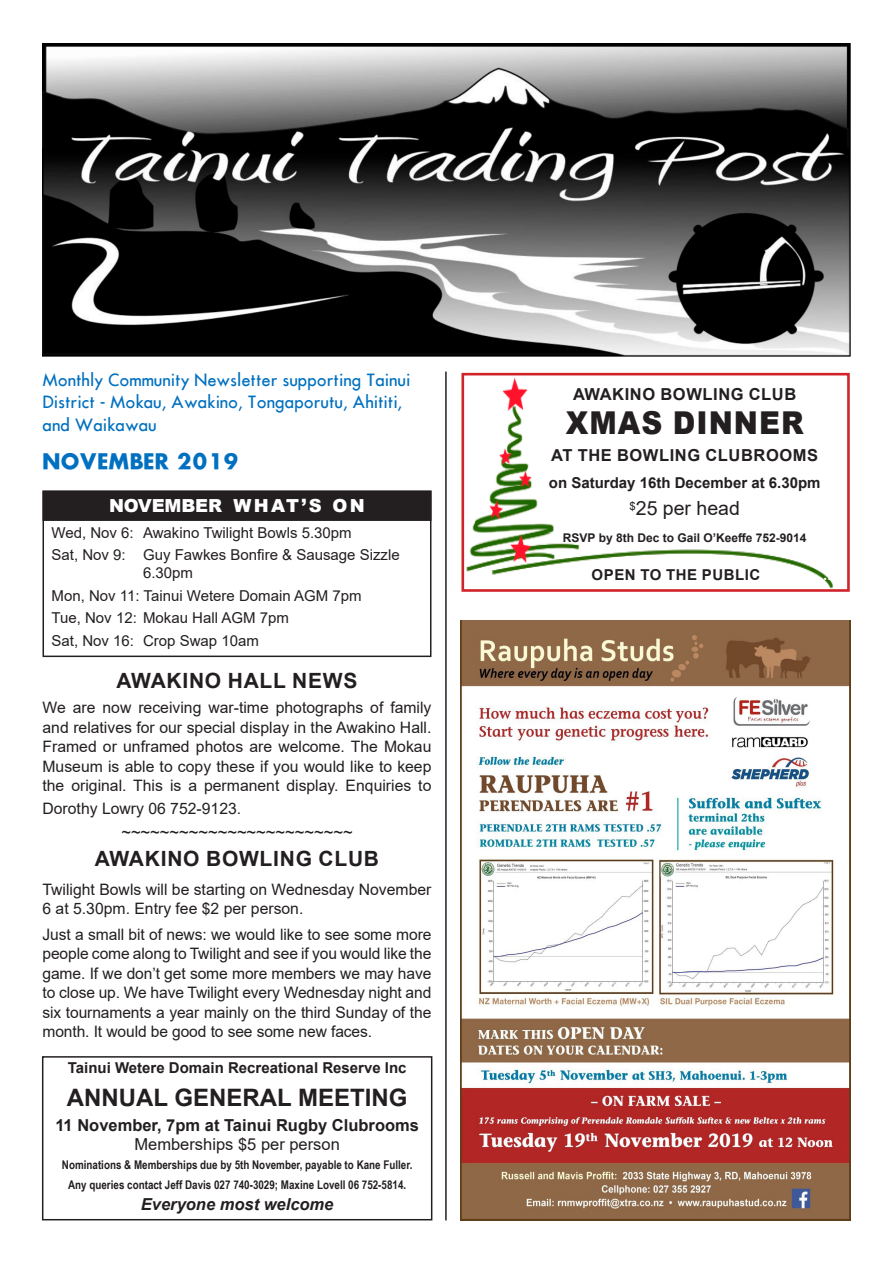
<style>
.page{position:relative;width:893px;height:1263px;background:#fff}
.page>*{position:absolute;margin:0;border:0;box-sizing:border-box;transform-origin:0 0}
.t1{font:900 31.5px "Arial";letter-spacing:.035em;color:#231f20;scale:.92 1}
.t2{font:700 24px "Arial";color:#231f20}
.t3{font:700 21px "Arial";letter-spacing:.035em;color:#231f20}
.t4{font:21px "Futura ICG Bold";color:#0070c0}
.t5{font:19.5px "Arial";color:#231f20}
.t6{font:900 18px "Arial";letter-spacing:-.01em;color:#fff}
.t7{font:16.5px/22.5px "Futura ICG";color:#0070c0}
.t8{font:16.5px "Arial";color:#231f20}
.t9{font:700 16.5px "Arial";letter-spacing:.035em;color:#231f20}
.t10{font:700 16.5px "Arial";color:#231f20}
.t11{font:italic 700 16.5px "Arial";color:#231f20}
.t12{font:15.75px/19.5px "Arial";color:#231f20;text-align:justify}
.t13{font:15px/18px "Arial";color:#231f20}
.t14{font:700 15px "Arial";color:#231f20}
.t15{font:700 12px "Arial Narrow";color:#231f20}
.t16{font:700 12px "Arial";color:#231f20}
</style>
<div class="page">
<div style="left:43px;top:491px;width:388px;height:29px;background:#231f20"></div>
<div style="left:43px;top:491px;width:388px;height:30px;border:2px solid #231f20"></div>
<img style="left:43px;top:44px;width:807px;height:313px">
<hr style="left:445px;top:372px;width:2px;height:848px;background:#231f20">
<div style="left:43px;top:490px;width:388px;height:167px;border:2px solid #231f20"></div>
<div style="left:42px;top:1056px;width:390px;height:164px;border:2px solid #231f20"></div>
<img style="left:466px;top:377px;width:367px;height:211px">
<div style="left:461px;top:373px;width:389px;height:219px;border:3px solid #d1232a"></div>
<img style="left:460px;top:620px;width:390px;height:600px">
<p class="t7" style="left:43px;top:369px;width:369px">Monthly Community Newsletter supporting Tainui<br>District - Mokau, Awakino, Tongaporutu, Ahititi, and Waikawau</p>
<p class="t4" style="left:43px;top:447px;width:198px">NOVEMBER 2019</p>
<p class="t6" style="left:109px;top:493px;width:257px">NOVEMBER WHAT’S ON</p>
<p class="t13" style="left:52px;top:524px;width:302px">Wed, Nov 6: Awakino Twilight Bowls 5.30pm</p>
<p class="t13" style="left:143px;top:546px;width:258px;text-indent:-91px">Sat, Nov 9: Guy Fawkes Bonfire &amp; Sausage Sizzle<br>6.30pm</p>
<p class="t13" style="left:52px;top:587px;width:312px">Mon, Nov 11: Tainui Wetere Domain AGM 7pm</p>
<p class="t13" style="left:52px;top:609px;width:239px">Tue, Nov 12: Mokau Hall AGM 7pm</p>
<p class="t13" style="left:52px;top:632px;width:209px">Sat, Nov 16: Crop Swap 10am</p>
<p class="t3" style="left:117px;top:666px;width:242px">AWAKINO HALL NEWS</p>
<p class="t12" style="left:43px;top:698px;width:390px">We are now receiving war-time photographs of family and relatives for our special display in the Awakino Hall.<br>Framed or unframed photos are welcome. The Mokau Museum is able to copy these if you would like to keep the original. This is a permanent display. Enquiries to</p>
<p class="t12" style="left:43px;top:798px;width:200px">Dorothy Lowry 06 752-9123.</p>
<p class="t8" style="left:121px;top:821px;width:233px">~~~~~~~~~~~~~~~~~~~~~~~~</p>
<p class="t3" style="left:95px;top:844px;width:286px">AWAKINO BOWLING CLUB</p>
<p class="t12" style="left:43px;top:879px;width:390px">Twilight Bowls will be starting on Wednesday November<br>6 at 5.30pm. Entry fee $2 per person.</p>
<p class="t12" style="left:43px;top:924px;width:390px">Just a small bit of news: we would like to see some more people come along to Twilight and see if you would like the game. If we don’t get some more members we may have to close up. We have Twilight every Wednesday night and six tournaments a year mainly on the third Sunday of the month. It would be good to see some new faces.</p>
<p class="t14" style="left:68px;top:1057px;width:340px">Tainui Wetere Domain Recreational Reserve Inc</p>
<p class="t2" style="left:67px;top:1081px;width:342px">ANNUAL GENERAL MEETING</p>
<p class="t10" style="left:55px;top:1113px;width:365px">11 November, 7pm at Tainui Rugby Clubrooms</p>
<p class="t8" style="left:134px;top:1133px;width:207px">Memberships $5 per person</p>
<p class="t15" style="left:62px;top:1156px;width:352px">Nominations &amp; Memberships due by 5th November, payable to Kane Fuller.</p>
<p class="t15" style="left:68px;top:1176px;width:340px">Any queries contact Jeff Davis 027 740-3029; Maxine Lovell 06 752-5814.</p>
<p class="t11" style="left:141px;top:1193px;width:194px">Everyone most welcome</p>
<p class="t9" style="left:573px;top:382px;width:225px">AWAKINO BOWLING CLUB</p>
<p class="t1" style="left:566px;top:400px;width:260px">XMAS DINNER</p>
<p class="t9" style="left:551px;top:444px;width:268px">AT THE BOWLING CLUBROOMS</p>
<p class="t14" style="left:549px;top:472px;width:273px">on Saturday 16th December at 6.30pm</p>
<p class="t5" style="left:629px;top:495px;width:112px"><sup>$</sup>25 per head</p>
<p class="t16" style="left:563px;top:529px;width:245px">RSVP by 8th Dec to Gail O’Keeffe 752-9014</p>
</div>
